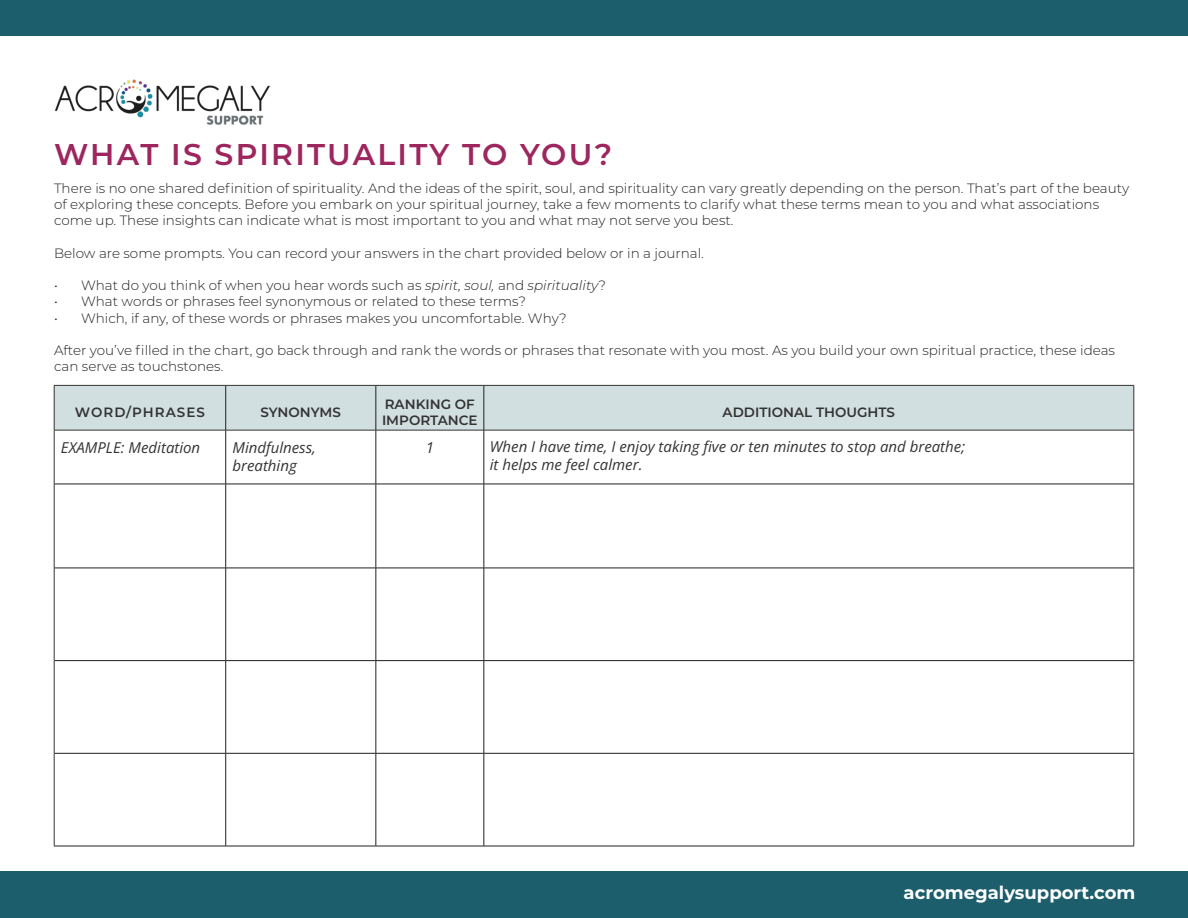
<style>
.page{position:relative;width:1188px;height:918px;background:#fff}
.page>*{position:absolute;margin:0;border:0;box-sizing:border-box;transform-origin:0 0}
.t1{font:600 30px "Montserrat";letter-spacing:.075em;color:#9e265e}
.t2{font:700 18px "Montserrat";color:#fff}
.t3{font:italic 15px/18px "Open Sans";color:#333}
.t4{font:300 13.5px/16.2px "Montserrat";color:#231f20}
.t5{font:600 13.5px/16.2px "Montserrat";color:#333}
.t6{font:600 13.5px "Montserrat";letter-spacing:.075em;color:#333}
.s1{font-style:italic}
</style>
<div class="page">
<div style="left:0;top:872px;width:1188px;height:46px;background:#1c5e6b"></div>
<div style="left:0;top:0;width:1188px;height:36px;background:#1c5e6b"></div>
<img style="left:54px;top:79px;width:216px;height:46px">
<div style="left:55px;top:386px;width:1079px;height:44px;background:#d2dfe1"></div>
<svg style="left:55px;top:431px;width:1079px;height:415px"></svg>
<hr style="left:54px;top:385px;width:172px;height:1px;background:#333">
<hr style="left:54px;top:386px;width:1px;height:44px;background:#333">
<hr style="left:226px;top:385px;width:150px;height:1px;background:#333">
<hr style="left:376px;top:385px;width:108px;height:1px;background:#333">
<hr style="left:484px;top:385px;width:650px;height:1px;background:#333">
<hr style="left:1134px;top:386px;width:1px;height:44px;background:#333">
<hr style="left:54px;top:430px;width:172px;height:1px;background:#333">
<hr style="left:226px;top:430px;width:150px;height:1px;background:#333">
<hr style="left:376px;top:430px;width:108px;height:1px;background:#333">
<hr style="left:484px;top:430px;width:650px;height:1px;background:#333">
<hr style="left:225px;top:386px;width:1px;height:44px;background:#231f20">
<hr style="left:376px;top:386px;width:1px;height:44px;background:#231f20">
<hr style="left:484px;top:386px;width:1px;height:44px;background:#231f20">
<hr style="left:225px;top:430px;width:1px;height:54px;background:#231f20">
<hr style="left:376px;top:430px;width:1px;height:54px;background:#231f20">
<hr style="left:484px;top:430px;width:1px;height:54px;background:#231f20">
<hr style="left:54px;top:484px;width:172px;height:1px;background:#231f20">
<hr style="left:226px;top:484px;width:150px;height:1px;background:#231f20">
<hr style="left:225px;top:484px;width:1px;height:84px;background:#231f20">
<hr style="left:376px;top:484px;width:108px;height:1px;background:#231f20">
<hr style="left:376px;top:484px;width:1px;height:84px;background:#231f20">
<hr style="left:484px;top:484px;width:650px;height:1px;background:#231f20">
<hr style="left:484px;top:484px;width:1px;height:84px;background:#231f20">
<hr style="left:54px;top:568px;width:172px;height:1px;background:#231f20">
<hr style="left:226px;top:568px;width:150px;height:1px;background:#231f20">
<hr style="left:225px;top:568px;width:1px;height:92px;background:#231f20">
<hr style="left:376px;top:568px;width:108px;height:1px;background:#231f20">
<hr style="left:376px;top:568px;width:1px;height:92px;background:#231f20">
<hr style="left:484px;top:568px;width:650px;height:1px;background:#231f20">
<hr style="left:484px;top:568px;width:1px;height:92px;background:#231f20">
<hr style="left:54px;top:660px;width:172px;height:1px;background:#231f20">
<hr style="left:226px;top:660px;width:150px;height:1px;background:#231f20">
<hr style="left:225px;top:661px;width:1px;height:92px;background:#231f20">
<hr style="left:376px;top:660px;width:108px;height:1px;background:#231f20">
<hr style="left:376px;top:661px;width:1px;height:92px;background:#231f20">
<hr style="left:484px;top:660px;width:650px;height:1px;background:#231f20">
<hr style="left:484px;top:661px;width:1px;height:92px;background:#231f20">
<hr style="left:54px;top:753px;width:172px;height:1px;background:#231f20">
<hr style="left:226px;top:753px;width:150px;height:1px;background:#231f20">
<hr style="left:225px;top:753px;width:1px;height:93px;background:#231f20">
<hr style="left:376px;top:753px;width:108px;height:1px;background:#231f20">
<hr style="left:376px;top:753px;width:1px;height:93px;background:#231f20">
<hr style="left:484px;top:753px;width:650px;height:1px;background:#231f20">
<hr style="left:484px;top:753px;width:1px;height:93px;background:#231f20">
<hr style="left:54px;top:846px;width:172px;height:1px;background:#231f20">
<hr style="left:226px;top:846px;width:150px;height:1px;background:#231f20">
<hr style="left:376px;top:846px;width:108px;height:1px;background:#231f20">
<hr style="left:484px;top:846px;width:650px;height:1px;background:#231f20">
<hr style="left:54px;top:430px;width:1px;height:54px;background:#333">
<hr style="left:1134px;top:430px;width:1px;height:54px;background:#333">
<hr style="left:54px;top:484px;width:1px;height:84px;background:#333">
<hr style="left:1134px;top:484px;width:1px;height:84px;background:#333">
<hr style="left:54px;top:568px;width:1px;height:93px;background:#333">
<hr style="left:1134px;top:568px;width:1px;height:93px;background:#333">
<hr style="left:54px;top:661px;width:1px;height:92px;background:#333">
<hr style="left:1134px;top:661px;width:1px;height:92px;background:#333">
<hr style="left:54px;top:753px;width:1px;height:93px;background:#333">
<hr style="left:1134px;top:753px;width:1px;height:93px;background:#333">
<p class="t1" style="left:54px;top:133px;width:560px">WHAT IS SPIRITUALITY TO YOU?</p>
<p class="t4" style="left:54px;top:180px;width:1077px">There is no one shared definition of spirituality. And the ideas of the spirit, soul, and spirituality can vary greatly depending on the person. That’s part of the beauty of exploring these concepts. Before you embark on your spiritual journey, take a few moments to clarify what these terms mean to you and what associations come up. These insights can indicate what is most important to you and what may not serve you best.</p>
<p class="t4" style="left:54px;top:244px;width:651px">Below are some prompts. You can record your answers in the chart provided below or in a journal.</p>
<p class="t4" style="left:54px;top:277px;width:553px">• What do you think of when you hear words such as <span class="s1">spirit, soul,</span> and <span class="s1">spirituality</span>?</p>
<p class="t4" style="left:54px;top:293px;width:474px">• What words or phrases feel synonymous or related to these terms?</p>
<p class="t4" style="left:54px;top:309px;width:514px">• Which, if any, of these words or phrases makes you uncomfortable. Why?</p>
<p class="t4" style="left:54px;top:342px;width:1063px">After you’ve filled in the chart, go back through and rank the words or phrases that resonate with you most. As you build your own spiritual practice, these ideas can serve as touchstones.</p>
<p class="t6" style="left:75px;top:403px;width:132px">WORD/PHRASES</p>
<p class="t5" style="left:261px;top:404px;width:82px">SYNONYMS</p>
<p class="t5" style="left:382px;top:396px;width:97px">RANKING OF<br>IMPORTANCE</p>
<p class="t5" style="left:723px;top:404px;width:174px">ADDITIONAL THOUGHTS</p>
<p class="t3" style="left:61px;top:438px;width:141px">EXAMPLE: Meditation</p>
<p class="t3" style="left:232px;top:438px;width:85px">Mindfulness, breathing</p>
<p class="t3" style="left:426px;top:438px;width:10px">1</p>
<p class="t3" style="left:490px;top:437px;width:477px">When I have time, I enjoy taking five or ten minutes to stop and breathe; it helps me feel calmer.</p>
<p class="t2" style="left:904px;top:879px;width:233px">acromegalysupport.com</p>
</div>
